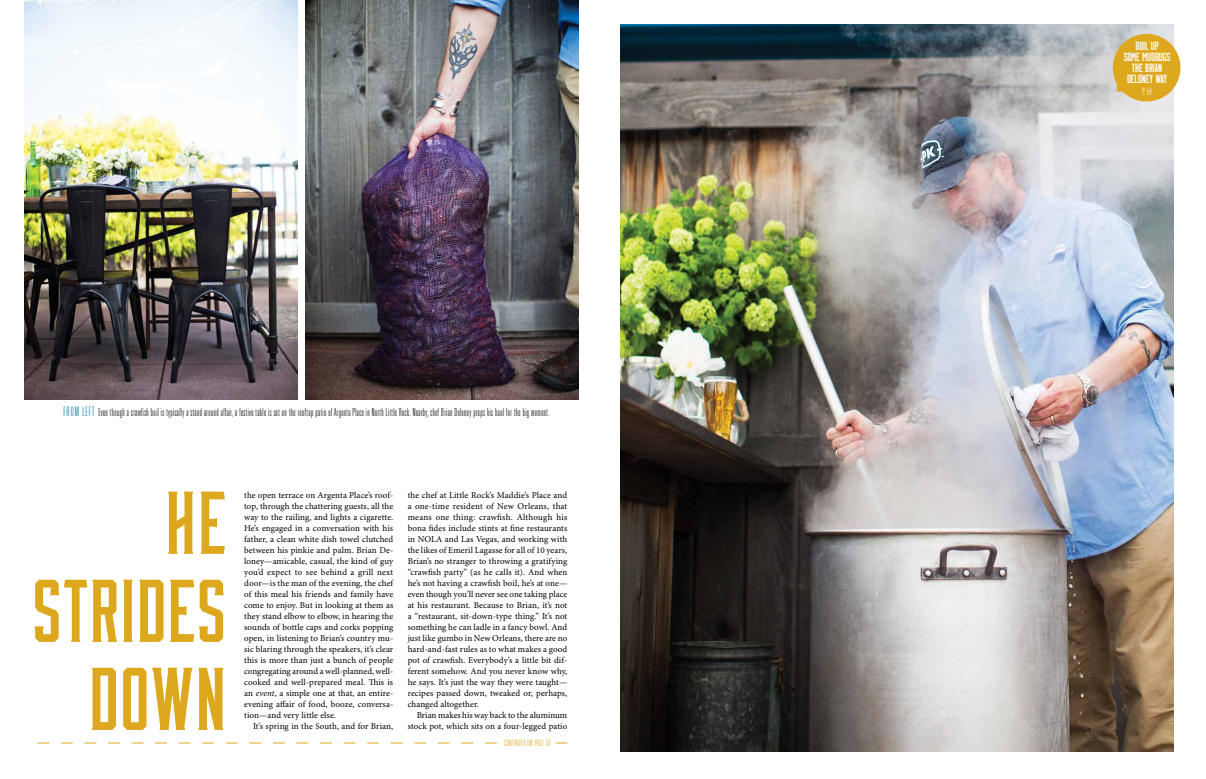
<style>
.page{position:relative;width:1206px;height:779px;background:#fff}
.page>*{position:absolute;margin:0;border:0;box-sizing:border-box;transform-origin:0 0}
.t1{font:90px/88px "Moonshiner Round";letter-spacing:.01em;color:#dea81e;text-align:right}
.t2{font:12px/11px "Moonshiner Round";letter-spacing:-.01em;color:#fff;text-align:center}
.t3{font:100 ultra-condensed 11px "Univers";letter-spacing:.04em;color:#000}
.t4{font:100 ultra-condensed 10px "Univers";color:#fff}
.t5{font:9px/11px "Minion Pro";letter-spacing:.005em;color:#000;text-align:justify}
.t6{font:100 ultra-condensed 9px "Univers";letter-spacing:.06em;color:#dea81e}
.s1{font-size:13px;color:#007e9b}
.s2{font-style:italic}
</style>
<div class="page">
<img style="left:24px;top:0;width:273px;height:400px">
<img style="left:306px;top:0;width:273px;height:400px">
<img style="left:621px;top:25px;width:553px;height:726px">
<svg style="left:1109px;top:30px;width:72px;height:75px"></svg>
<svg style="left:37px;top:742px;width:530px;height:2px"></svg>
<div style="left:504px;top:738px;width:47px;height:8px;background:#fff"></div>
<p class="t3" style="left:64px;top:406px;width:488px"><span class="s1">FROM LEFT</span> Even though a crawfish boil is typically a stand-around affair, a festive table is set on the rooftop patio of Argenta Place in North Little Rock. Nearby, chef Brian Deloney preps his haul for the big moment.</p>
<h1 class="t1" style="left:32px;top:478px;width:196px">HE<br>STRIDES<br>DOWN</h1>
<p class="t5" style="left:244px;top:490px;width:151px">the open terrace on Argenta Place’s roof&shy;top, through the chattering guests, all the way to the railing, and lights a cigarette.<br>He’s engaged in a conversation with his father, a clean white dish towel clutched between his pinkie and palm. Brian De&shy;loney—amicable, casual, the kind of guy you’d expect to see behind a grill next door—is the man of the evening, the chef of this meal his friends and family have come to enjoy. But in looking at them as they stand elbow to elbow, in hearing the sounds of bottle caps and corks popping open, in listening to Brian’s country mu&shy;sic blaring through the speakers, it’s clear this is more than just a bunch of people congregating around a well-planned, well&shy;cooked and well-prepared meal. This is an <span class="s2">event</span>, a simple one at that, an entire&shy;evening affair of food, booze, conversa&shy;tion—and very little else.</p>
<p class="t5" style="left:253px;top:721px;width:142px">It’s spring in the South, and for Brian,</p>
<p class="t5" style="left:408px;top:490px;width:161px">the chef at Little Rock’s Maddie’s Place and a one-time resident of New Orleans, that means one thing: crawfish. Although his bona fides include stints at fine restaurants in NOLA and Las Vegas, and working with the likes of Emeril Lagasse for all of 10 years, Brian’s no stranger to throwing a gratifying “crawfish party” (as he calls it). And when he’s not having a crawfish boil, he’s at one— even though you’ll never see one taking place at his restaurant. Because to Brian, it’s not a “restaurant, sit-down-type thing.” It’s not something he can ladle in a fancy bowl. And just like gumbo in New Orleans, there are no hard-and-fast rules as to what makes a good pot of crawfish. Everybody’s a little bit dif&shy;ferent somehow. And you never know why, he says. It’s just the way they were taught— recipes passed down, tweaked or, perhaps, changed altogether.</p>
<p class="t5" style="left:408px;top:710px;width:161px;text-align:right">Brian makes his way back to the aluminum stock pot, which sits on a four-legged patio</p>
<p class="t6" style="left:504px;top:738px;width:48px">CONTINUED ON PAGE 59</p>
<h2 class="t2" style="left:1124px;top:41px;width:48px">BOIL UP<br>SOME MUDBUGS<br>THE BRIAN<br>DELONEY WAY</h2>
<p class="t4" style="left:1142px;top:87px;width:11px">P. 54</p>
</div>
